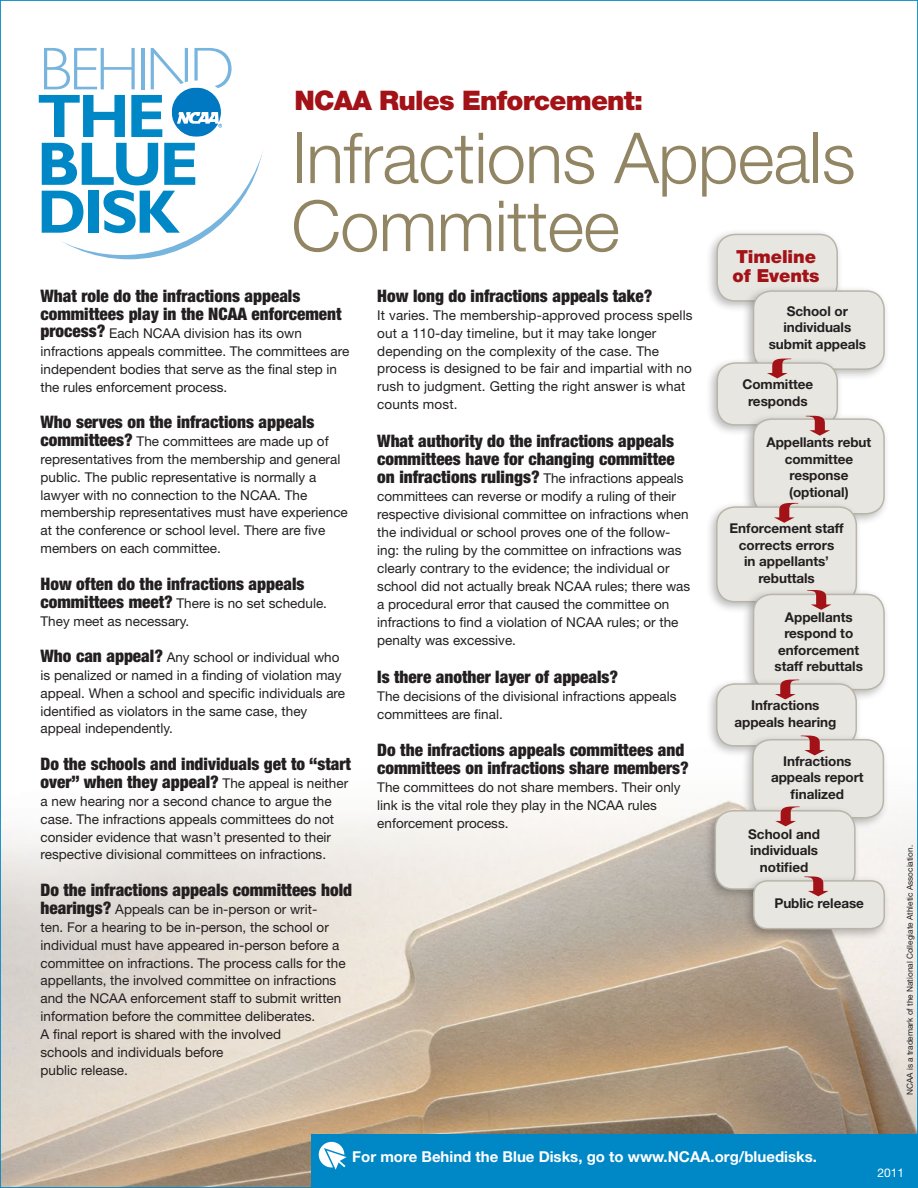
<style>
.page{position:relative;width:918px;height:1188px;background:#fff}
.page>*{position:absolute;margin:0;border:0;box-sizing:border-box;transform-origin:0 0}
.t1{font:300 70.5px/67.9px "Helvetica Neue LT Std";letter-spacing:-.01em;color:#928564}
.t2{font:900 27px "Helvetica Neue LT Std";letter-spacing:-.03em;color:#a21217}
.t3{font:900 18px/19.5px "Helvetica Neue LT Std";letter-spacing:-.005em;color:#a21217}
.t4{font:900 condensed 17.25px/18px "Helvetica Neue LT Std";color:#231f20}
.t5{font:700 15px "Helvetica Neue LT Std";color:#fff}
.t6{font:13.5px/18px "Helvetica Neue LT Std";color:#231f20}
.t7{font:700 13.5px/16.5px "Helvetica Neue LT Std";letter-spacing:-.005em;color:#231f20;text-align:center}
.t8{font:12px "Helvetica Neue LT Std";color:#fff}
.t9{font:8.25px "Helvetica Neue LT Std";color:#231f20}
.s1{font-weight:900;font-stretch:condensed;font-size:17.25px}
.s2{font-weight:400;font-stretch:normal;font-size:13.5px}
</style>
<div class="page">
<img style="left:2px;top:800px;width:914px;height:386px">
<svg style="left:38px;top:95px;width:225px;height:160px"></svg>
<div style="left:161px;top:81px;width:70px;height:69px;background:#fff;border-radius:50%"></div>
<svg style="left:39px;top:48px;width:193px;height:89px"></svg>
<svg style="left:42px;top:143px;width:153px;height:90px"></svg>
<div style="left:312px;top:1134px;width:606px;height:54px;background:#0088c6"></div>
<svg style="left:319px;top:1142px;width:28px;height:28px"></svg>
<div style="left:705px;top:228px;width:138px;height:85px;background:#231f20;opacity:.3"></div>
<div style="left:717px;top:234px;width:120px;height:67px;background:#e8e6e1;border-radius:18px"></div>
<div style="left:716px;top:234px;width:122px;height:68px;border:2px solid #b9b5aa;border-radius:18px"></div>
<div style="left:742px;top:285px;width:148px;height:96px;background:#231f20;opacity:.3"></div>
<div style="left:754px;top:291px;width:130px;height:78px;background:#e8e6e1;border-radius:18px"></div>
<div style="left:753px;top:290px;width:132px;height:80px;border:2px solid #b9b5aa;border-radius:18px"></div>
<div style="left:705px;top:357px;width:138px;height:80px;background:#231f20;opacity:.3"></div>
<div style="left:717px;top:363px;width:120px;height:62px;background:#e8e6e1;border-radius:18px"></div>
<div style="left:717px;top:362px;width:121px;height:64px;border:2px solid #b9b5aa;border-radius:18px"></div>
<div style="left:742px;top:413px;width:148px;height:112px;background:#231f20;opacity:.3"></div>
<div style="left:754px;top:419px;width:130px;height:95px;background:#e8e6e1;border-radius:18px"></div>
<div style="left:753px;top:418px;width:132px;height:97px;border:2px solid #b9b5aa;border-radius:18px"></div>
<div style="left:705px;top:501px;width:157px;height:112px;background:#231f20;opacity:.3"></div>
<div style="left:717px;top:507px;width:139px;height:95px;background:#e8e6e1;border-radius:18px"></div>
<div style="left:716px;top:506px;width:141px;height:96px;border:2px solid #b9b5aa;border-radius:18px"></div>
<div style="left:742px;top:588px;width:148px;height:113px;background:#231f20;opacity:.3"></div>
<div style="left:754px;top:594px;width:130px;height:96px;background:#e8e6e1;border-radius:18px"></div>
<div style="left:753px;top:594px;width:132px;height:96px;border:2px solid #b9b5aa;border-radius:18px"></div>
<div style="left:705px;top:678px;width:157px;height:80px;background:#231f20;opacity:.3"></div>
<div style="left:717px;top:684px;width:139px;height:62px;background:#e8e6e1;border-radius:18px"></div>
<div style="left:716px;top:683px;width:141px;height:64px;border:2px solid #b9b5aa;border-radius:18px"></div>
<div style="left:741px;top:734px;width:148px;height:96px;background:#231f20;opacity:.3"></div>
<div style="left:753px;top:740px;width:130px;height:78px;background:#e8e6e1;border-radius:18px"></div>
<div style="left:752px;top:739px;width:132px;height:79px;border:2px solid #b9b5aa;border-radius:18px"></div>
<div style="left:703px;top:805px;width:157px;height:96px;background:#231f20;opacity:.3"></div>
<div style="left:715px;top:811px;width:140px;height:78px;background:#e8e6e1;border-radius:18px"></div>
<div style="left:715px;top:810px;width:141px;height:80px;border:2px solid #b9b5aa;border-radius:18px"></div>
<div style="left:742px;top:875px;width:148px;height:66px;background:#231f20;opacity:.3"></div>
<div style="left:754px;top:881px;width:130px;height:48px;background:#e8e6e1;border-radius:14px"></div>
<div style="left:753px;top:880px;width:132px;height:49px;border:2px solid #b9b5aa;border-radius:14px"></div>
<svg style="left:806px;top:415px;width:24px;height:6px"></svg>
<svg style="left:807px;top:590px;width:25px;height:7px"></svg>
<svg style="left:767px;top:358px;width:24px;height:7px"></svg>
<svg style="left:774px;top:503px;width:24px;height:6px"></svg>
<svg style="left:775px;top:679px;width:24px;height:7px"></svg>
<svg style="left:775px;top:806px;width:25px;height:7px"></svg>
<svg style="left:801px;top:735px;width:24px;height:7px"></svg>
<svg style="left:804px;top:876px;width:25px;height:7px"></svg>
<h2 class="t2" style="left:294px;top:84px;width:350px">NCAA Rules Enforcement:</h2>
<h1 class="t1" style="left:291px;top:123px;width:566px">Infractions Appeals<br>Committee</h1>
<h3 class="t3" style="left:733px;top:247px;width:88px">Timeline of Events</h3>
<p class="t7" style="left:769px;top:302px;width:99px">School or individuals submit appeals</p>
<p class="t7" style="left:742px;top:376px;width:72px">Committee responds</p>
<p class="t7" style="left:767px;top:434px;width:106px">Appellants rebut committee response (optional)</p>
<p class="t7" style="left:730px;top:520px;width:115px">Enforcement staff corrects errors<br>in appellants’ rebuttals</p>
<p class="t7" style="left:775px;top:608px;width:90px">Appellants respond to enforcement staff rebuttals</p>
<p class="t7" style="left:735px;top:697px;width:103px">Infractions appeals hearing</p>
<p class="t4" style="left:41px;top:286px;width:303px">What role do the infractions appeals committees play in the NCAA enforcement</p>
<p class="t6" style="left:41px;top:324px;width:310px"><span class="s1">process?</span> Each NCAA division has its own infractions appeals committee. The committees are independent bodies that serve as the final step in the rules enforcement process.</p>
<p class="t4" style="left:41px;top:412px;width:275px">Who serves on the infractions appeals</p>
<p class="t6" style="left:41px;top:432px;width:309px"><span class="s1">committees?</span> The committees are made up of representatives from the membership and general public. The public representative is normally a lawyer with no connection to the NCAA. The membership representatives must have experience at the conference or school level. There are five members on each committee.</p>
<p class="t4" style="left:41px;top:574px;width:266px">How often do the infractions appeals</p>
<p class="t6" style="left:41px;top:594px;width:288px"><span class="s1">committees meet?</span> There is no set schedule.<br>They meet as necessary.</p>
<p class="t6" style="left:41px;top:648px;width:306px"><span class="s1">Who can appeal?</span> Any school or individual who is penalized or named in a finding of violation may appeal. When a school and specific individuals are identified as violators in the same case, they appeal independently.</p>
<p class="t4" style="left:41px;top:754px;width:312px">Do the schools and individuals get to “start over” when they appeal? <span class="s2">The appeal is neither</span></p>
<p class="t6" style="left:41px;top:792px;width:295px">a new hearing nor a second chance to argue the case. The infractions appeals committees do not consider evidence that wasn’t presented to their respective divisional committees on infractions.</p>
<p class="t4" style="left:41px;top:880px;width:313px">Do the infractions appeals committees hold</p>
<p class="t6" style="left:41px;top:900px;width:307px"><span class="s1">hearings?</span> Appeals can be in-person or writ-<br>ten. For a hearing to be in-person, the school or individual must have appeared in-person before a committee on infractions. The process calls for the appellants, the involved committee on infractions and the NCAA enforcement staff to submit written information before the committee deliberates.<br>A final report is shared with the involved<br>schools and individuals before<br>public release.</p>
<p class="t4" style="left:377px;top:286px;width:277px">How long do infractions appeals take?</p>
<p class="t6" style="left:377px;top:306px;width:317px">It varies. The membership-approved process spells out a 110-day timeline, but it may take longer depending on the complexity of the case. The process is designed to be fair and impartial with no rush to judgment. Getting the right answer is what counts most.</p>
<p class="t4" style="left:377px;top:432px;width:308px">What authority do the infractions appeals committees have for changing committee on infractions rulings? <span class="s2">The infractions appeals</span></p>
<p class="t6" style="left:377px;top:487px;width:315px">committees can reverse or modify a ruling of their respective divisional committee on infractions when the individual or school proves one of the follow&shy;ing: the ruling by the committee on infractions was clearly contrary to the evidence; the individual or school did not actually break NCAA rules; there was a procedural error that caused the committee on infractions to find a violation of NCAA rules; or the penalty was excessive.</p>
<p class="t4" style="left:377px;top:667px;width:242px">Is there another layer of appeals?</p>
<p class="t6" style="left:377px;top:687px;width:301px">The decisions of the divisional infractions appeals committees are final.</p>
<p class="t4" style="left:377px;top:741px;width:313px">Do the infractions appeals committees and committees on infractions share members?</p>
<p class="t6" style="left:377px;top:778px;width:305px">The committees do not share members. Their only link is the vital role they play in the NCAA rules enforcement process.</p>
<p class="t7" style="left:771px;top:752px;width:94px">Infractions appeals report finalized</p>
<p class="t7" style="left:748px;top:825px;width:73px">School and individuals notified</p>
<p class="t7" style="left:774px;top:895px;width:91px">Public release</p>
<p class="t5" style="left:352px;top:1147px;width:466px">For more Behind the Blue Disks, go to www.NCAA.org/bluedisks.</p>
<p class="t9" style="left:905px;top:1095px;width:251px;rotate:-90deg">NCAA is a trademark of the National Collegiate Athletic Association.</p>
<p class="t8" style="left:878px;top:1166px;width:28px">2011</p>
</div>
